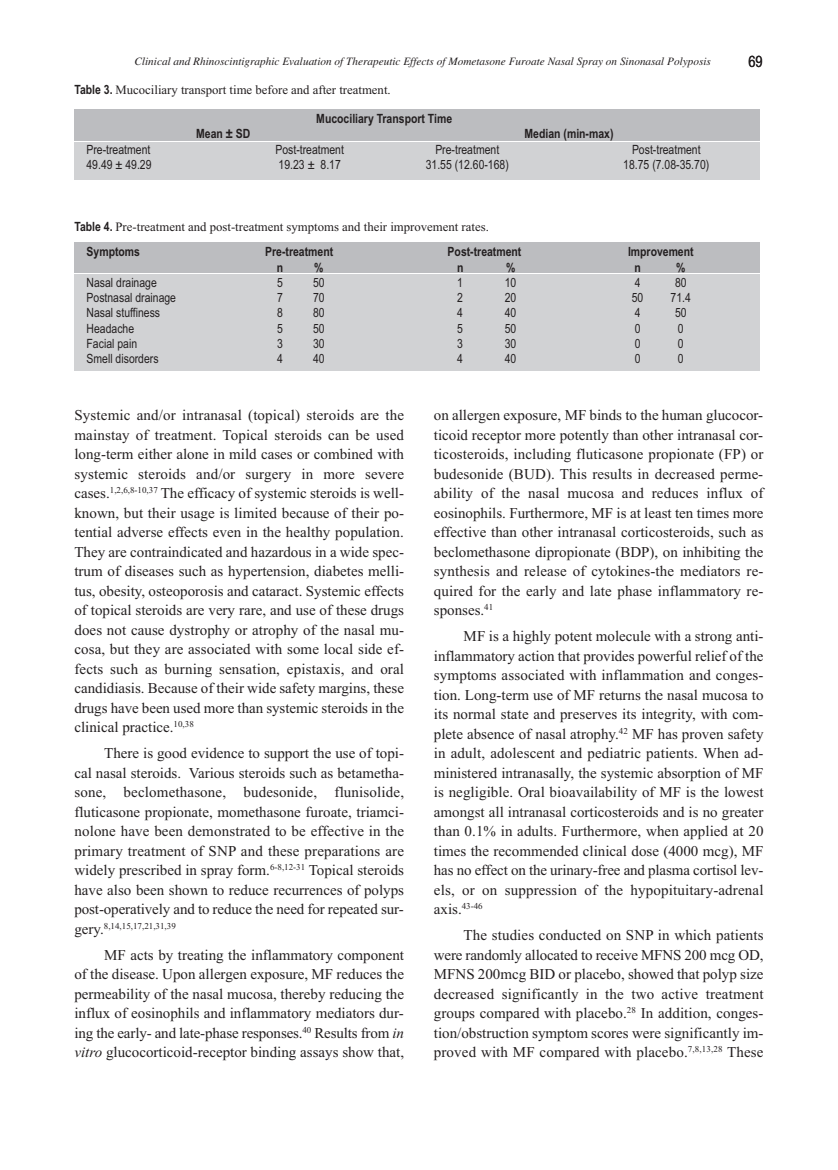
<style>
.page{position:relative;width:838px;height:1170px;background:#fff}
.page>*{position:absolute;margin:0;border:0;box-sizing:border-box;transform-origin:0 0}
.t1{font:15.75px "Arial Narrow";color:#231f20}
.t2{font:15px/19.5px "Times New Roman";color:#231f20;text-align:justify}
.t3{font:12.75px "Arial Narrow";color:#231f20}
.t4{font:12.75px "Times New Roman";color:#231f20}
.t5{font:700 12.75px "Arial Narrow";color:#231f20}
.t6{font:italic 11.25px "Times";color:#231f20}
.t7{font:9px "Times New Roman";color:#231f20}
.s1{font-family:"Arial Narrow";font-weight:700}
.s2{font-size:15px}
.s3{font-style:italic}
</style>
<div class="page">
<div style="left:74px;top:142px;width:686px;height:37px;background:#d1d2d4"></div>
<div style="left:74px;top:109px;width:686px;height:32px;background:#bcbdc0"></div>
<div style="left:74px;top:274px;width:686px;height:96px;background:#d1d2d4"></div>
<div style="left:74px;top:242px;width:686px;height:31px;background:#bcbdc0"></div>
<p class="t6" style="left:134px;top:55px;width:578px">Clinical and Rhinoscintigraphic Evaluation of Therapeutic Effects of Mometasone Furoate Nasal Spray on Sinonasal Polyposis</p>
<p class="t1" style="left:748px;top:52px;width:16px">69</p>
<p class="t4" style="left:74px;top:82px;width:318px"><span class="s1">Table 3.</span> Mucociliary transport time before and after treatment.</p>
<p class="t5" style="left:316px;top:111px;width:137px">Mucociliary Transport Time</p>
<p class="t5" style="left:196px;top:126px;width:56px">Mean ± SD</p>
<p class="t5" style="left:524px;top:126px;width:90px">Median (min-max)</p>
<p class="t3" style="left:86px;top:142px;width:65px">Pre-treatment</p>
<p class="t3" style="left:275px;top:142px;width:70px">Post-treatment</p>
<p class="t3" style="left:435px;top:142px;width:65px">Pre-treatment</p>
<p class="t3" style="left:632px;top:142px;width:70px">Post-treatment</p>
<p class="t3" style="left:86px;top:157px;width:67px">49.49 ± 49.29</p>
<p class="t3" style="left:279px;top:157px;width:64px">19.23 ± 8.17</p>
<p class="t3" style="left:426px;top:157px;width:85px">31.55 (12.60-168)</p>
<p class="t3" style="left:623px;top:157px;width:88px">18.75 (7.08-35.70)</p>
<p class="t4" style="left:74px;top:219px;width:416px"><span class="s1">Table 4.</span> Pre-treatment and post-treatment symptoms and their improvement rates.</p>
<p class="t5" style="left:87px;top:244px;width:55px">Symptoms</p>
<p class="t5" style="left:265px;top:244px;width:69px">Pre-treatment</p>
<p class="t5" style="left:447px;top:244px;width:75px">Post-treatment</p>
<p class="t5" style="left:628px;top:244px;width:67px">Improvement</p>
<p class="t5" style="left:277px;top:260px;width:8px">n</p>
<p class="t5" style="left:314px;top:260px;width:11px">%</p>
<p class="t5" style="left:457px;top:260px;width:8px">n</p>
<p class="t5" style="left:506px;top:260px;width:11px">%</p>
<p class="t5" style="left:634px;top:260px;width:8px">n</p>
<p class="t5" style="left:676px;top:260px;width:11px">%</p>
<p class="t3" style="left:87px;top:275px;width:72px">Nasal drainage</p>
<p class="t3" style="left:277px;top:275px;width:7px">5</p>
<p class="t3" style="left:313px;top:275px;width:13px">50</p>
<p class="t3" style="left:457px;top:275px;width:7px">1</p>
<p class="t3" style="left:505px;top:275px;width:13px">10</p>
<p class="t3" style="left:634px;top:275px;width:7px">4</p>
<p class="t3" style="left:675px;top:275px;width:13px">80</p>
<p class="t3" style="left:87px;top:290px;width:91px">Postnasal drainage</p>
<p class="t3" style="left:277px;top:290px;width:7px">7</p>
<p class="t3" style="left:313px;top:290px;width:13px">70</p>
<p class="t3" style="left:457px;top:290px;width:7px">2</p>
<p class="t3" style="left:505px;top:290px;width:13px">20</p>
<p class="t3" style="left:632px;top:290px;width:13px">50</p>
<p class="t3" style="left:670px;top:290px;width:22px">71.4</p>
<p class="t3" style="left:87px;top:305px;width:75px">Nasal stuffiness</p>
<p class="t3" style="left:277px;top:305px;width:7px">8</p>
<p class="t3" style="left:313px;top:305px;width:13px">80</p>
<p class="t3" style="left:457px;top:305px;width:7px">4</p>
<p class="t3" style="left:505px;top:305px;width:13px">40</p>
<p class="t3" style="left:634px;top:305px;width:7px">4</p>
<p class="t3" style="left:675px;top:305px;width:13px">50</p>
<p class="t3" style="left:87px;top:321px;width:49px">Headache</p>
<p class="t3" style="left:277px;top:321px;width:7px">5</p>
<p class="t3" style="left:313px;top:321px;width:13px">50</p>
<p class="t3" style="left:457px;top:321px;width:7px">5</p>
<p class="t3" style="left:505px;top:321px;width:13px">50</p>
<p class="t3" style="left:634px;top:321px;width:7px">0</p>
<p class="t3" style="left:678px;top:321px;width:7px">0</p>
<p class="t3" style="left:87px;top:336px;width:52px">Facial pain</p>
<p class="t3" style="left:277px;top:336px;width:7px">3</p>
<p class="t3" style="left:313px;top:336px;width:13px">30</p>
<p class="t3" style="left:457px;top:336px;width:7px">3</p>
<p class="t3" style="left:505px;top:336px;width:13px">30</p>
<p class="t3" style="left:634px;top:336px;width:7px">0</p>
<p class="t3" style="left:678px;top:336px;width:7px">0</p>
<p class="t3" style="left:87px;top:351px;width:74px">Smell disorders</p>
<p class="t3" style="left:277px;top:351px;width:7px">4</p>
<p class="t3" style="left:313px;top:351px;width:13px">40</p>
<p class="t3" style="left:457px;top:351px;width:7px">4</p>
<p class="t3" style="left:505px;top:351px;width:13px">40</p>
<p class="t3" style="left:634px;top:351px;width:7px">0</p>
<p class="t3" style="left:678px;top:351px;width:7px">0</p>
<p class="t2" style="left:74px;top:405px;width:331px">Systemic and/or intranasal (topical) steroids are the mainstay of treatment. Topical steroids can be used long-term either alone in mild cases or combined with systemic steroids and/or surgery in more severe cases.<sup>1,2,6,8-10,37</sup> The efficacy of systemic steroids is well&shy;known, but their usage is limited because of their po&shy;tential adverse effects even in the healthy population.<br>They are contraindicated and hazardous in a wide spec&shy;trum of diseases such as hypertension, diabetes melli&shy;tus, obesity, osteoporosis and cataract. Systemic effects of topical steroids are very rare, and use of these drugs does not cause dystrophy or atrophy of the nasal mu&shy;cosa, but they are associated with some local side ef&shy;fects such as burning sensation, epistaxis, and oral candidiasis. Because of their wide safety margins, these drugs have been used more than systemic steroids in the clinical practice.<sup>10,38</sup></p>
<p class="t2" style="left:74px;top:743px;width:331px;text-indent:30px">There is good evidence to support the use of topi&shy;cal nasal steroids. Various steroids such as betametha&shy;sone, beclomethasone, budesonide, flunisolide, fluticasone propionate, momethasone furoate, triamci&shy;nolone have been demonstrated to be effective in the primary treatment of SNP and these preparations are widely prescribed in spray form.<sup>6-8,12-31</sup> Topical steroids have also been shown to reduce recurrences of polyps post-operatively and to reduce the need for repeated sur-</p>
<p class="t7" style="left:74px;top:920px;width:103px"><span class="s2">gery.</span>8,14,15,17,21,31,39</p>
<p class="t2" style="left:74px;top:944px;width:331px;text-indent:30px">MF acts by treating the inflammatory component of the disease. Upon allergen exposure, MF reduces the permeability of the nasal mucosa, thereby reducing the influx of eosinophils and inflammatory mediators dur&shy;ing the early- and late-phase responses.<sup>40</sup> Results from <span class="s3">in vitro</span> glucocorticoid-receptor binding assays show that,</p>
<p class="t2" style="left:434px;top:405px;width:331px">on allergen exposure, MF binds to the human glucocor&shy;ticoid receptor more potently than other intranasal cor&shy;ticosteroids, including fluticasone propionate (FP) or budesonide (BUD). This results in decreased perme&shy;ability of the nasal mucosa and reduces influx of eosinophils. Furthermore, MF is at least ten times more effective than other intranasal corticosteroids, such as beclomethasone dipropionate (BDP), on inhibiting the synthesis and release of cytokines-the mediators re&shy;quired for the early and late phase inflammatory re&shy;sponses.<sup>41</sup></p>
<p class="t2" style="left:434px;top:626px;width:331px;text-indent:30px">MF is a highly potent molecule with a strong anti&shy;inflammatory action that provides powerful relief of the symptoms associated with inflammation and conges&shy;tion. Long-term use of MF returns the nasal mucosa to its normal state and preserves its integrity, with com&shy;plete absence of nasal atrophy.<sup>42</sup> MF has proven safety in adult, adolescent and pediatric patients. When ad&shy;ministered intranasally, the systemic absorption of MF is negligible. Oral bioavailability of MF is the lowest amongst all intranasal corticosteroids and is no greater than 0.1% in adults. Furthermore, when applied at 20 times the recommended clinical dose (4000 mcg), MF has no effect on the urinary-free and plasma cortisol lev&shy;els, or on suppression of the hypopituitary-adrenal axis.<sup>43-46</sup></p>
<p class="t2" style="left:434px;top:925px;width:331px;text-indent:30px">The studies conducted on SNP in which patients were randomly allocated to receive MFNS 200 mcg OD, MFNS 200mcg BID or placebo, showed that polyp size decreased significantly in the two active treatment groups compared with placebo.<sup>28</sup> In addition, conges&shy;tion/obstruction symptom scores were significantly im&shy;proved with MF compared with placebo.<sup>7,8,13,28</sup> These</p>
</div>
